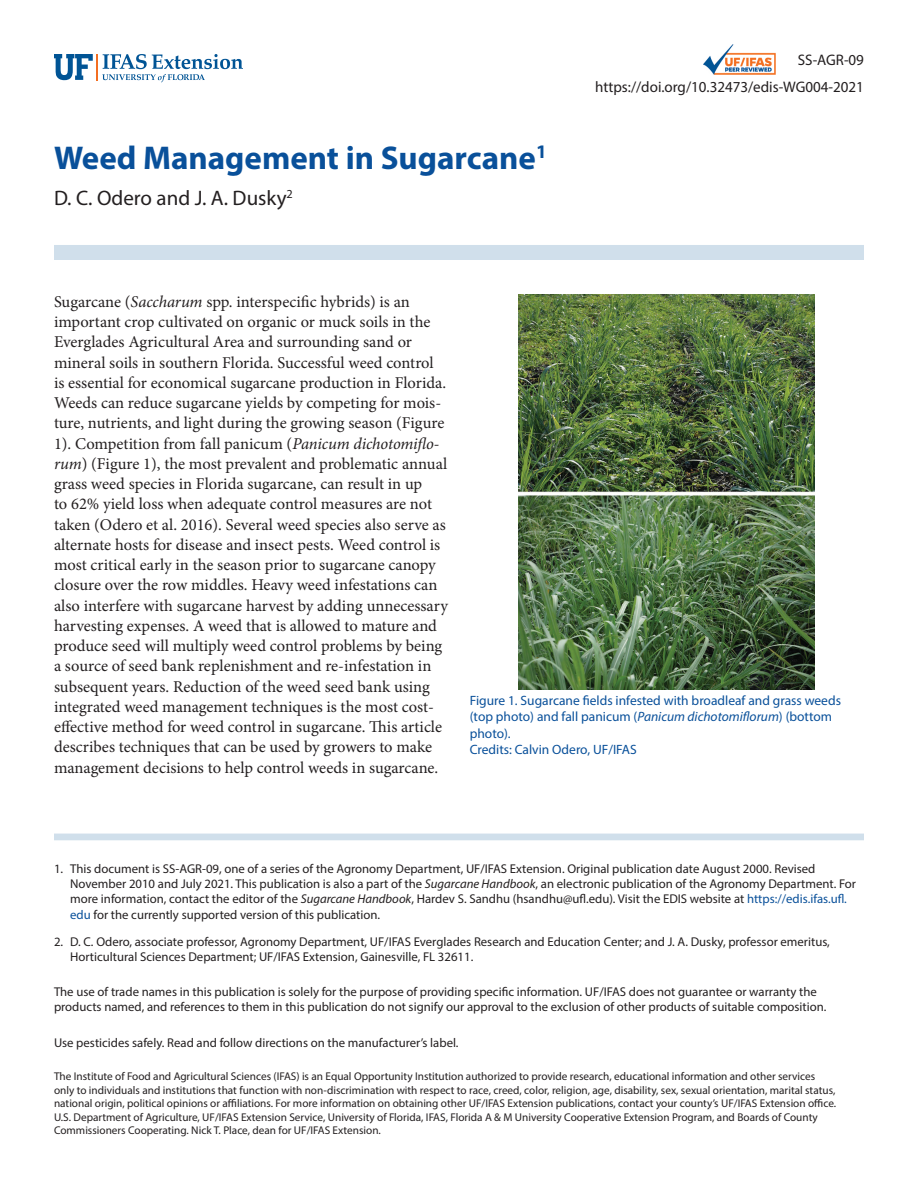
<style>
.page{position:relative;width:918px;height:1188px;background:#fff}
.page>*{position:absolute;margin:0;border:0;box-sizing:border-box;transform-origin:0 0}
.TitleRegular{font:700 33px "Myriad Pro";color:#09509a}
.Author{font:21px "Myriad Pro";color:#231f20}
.Paragraph{font:16.5px/20.2px "Minion Pro";color:#231f20}
.PubNumber{font:15.3px "Myriad Pro";color:#231f20}
.t1{font:13.5px/16.5px "Myriad Pro";color:#09509a}
.LegalNotice{font:12.75px/15.3px "Myriad Pro";color:#231f20}
.Disclaimer{font:11.25px/13.5px "Myriad Pro";color:#231f20}
.s1{font-style:italic}
.s2{color:#09509a}
</style>
<div class="page">
<img style="left:703px;top:44px;width:72px;height:31px">
<svg style="left:54px;top:54px;width:189px;height:28px"></svg>
<div style="left:54px;top:245px;width:810px;height:15px;background:#d0dfeb"></div>
<div style="left:54px;top:834px;width:810px;height:6px;background:#d0dfeb"></div>
<img style="left:519px;top:295px;width:296px;height:394px">
<p class="TitleRegular" style="left:54px;top:136px;width:494px">Weed Management in Sugarcane<sup>1</sup></p>
<p class="Author" style="left:54px;top:185px;width:240px">D. C. Odero and J. A. Dusky<sup>2</sup></p>
<p class="PubNumber" style="left:798px;top:51px;width:68px">SS-AGR-09</p>
<p class="PubNumber" style="left:595px;top:78px;width:270px">https://doi.org/10.32473/edis-WG004-2021</p>
<p class="Paragraph" style="left:54px;top:292px;width:395px">Sugarcane (<span class="s1">Saccharum</span> spp. interspecific hybrids) is an important crop cultivated on organic or muck soils in the Everglades Agricultural Area and surrounding sand or mineral soils in southern Florida. Successful weed control is essential for economical sugarcane production in Florida.<br>Weeds can reduce sugarcane yields by competing for mois&shy;ture, nutrients, and light during the growing season (Figure 1). Competition from fall panicum (<span class="s1">Panicum dichotomiflo&shy;rum</span>) (Figure 1), the most prevalent and problematic annual grass weed species in Florida sugarcane, can result in up<br>to 62% yield loss when adequate control measures are not taken (Odero et al. 2016). Several weed species also serve as alternate hosts for disease and insect pests. Weed control is most critical early in the season prior to sugarcane canopy closure over the row middles. Heavy weed infestations can also interfere with sugarcane harvest by adding unnecessary harvesting expenses. A weed that is allowed to mature and produce seed will multiply weed control problems by being a source of seed bank replenishment and re-infestation in subsequent years. Reduction of the weed seed bank using integrated weed management techniques is the most cost&shy;effective method for weed control in sugarcane. This article describes techniques that can be used by growers to make management decisions to help control weeds in sugarcane.</p>
<p class="t1" style="left:470px;top:692px;width:373px">Figure 1. Sugarcane fields infested with broadleaf and grass weeds (top photo) and fall panicum (<span class="s1">Panicum dichotomiflorum</span>) (bottom photo).<br>Credits: Calvin Odero, UF/IFAS</p>
<p class="LegalNotice" style="left:70px;top:860px;width:787px;text-indent:-16px">1. This document is SS-AGR-09, one of a series of the Agronomy Department, UF/IFAS Extension. Original publication date August 2000. Revised November 2010 and July 2021. This publication is also a part of the <span class="s1">Sugarcane Handbook</span>, an electronic publication of the Agronomy Department. For more information, contact the editor of the <span class="s1">Sugarcane Handbook</span>, Hardev S. Sandhu (hsandhu@ufl.edu). Visit the EDIS website at <span class="s2">https://edis.ifas.ufl. edu</span> for the currently supported version of this publication.</p>
<p class="LegalNotice" style="left:70px;top:934px;width:761px;text-indent:-16px">2. D. C. Odero, associate professor, Agronomy Department, UF/IFAS Everglades Research and Education Center; and J. A. Dusky, professor emeritus,<br>Horticultural Sciences Department; UF/IFAS Extension, Gainesville, FL 32611.</p>
<p class="LegalNotice" style="left:54px;top:984px;width:774px">The use of trade names in this publication is solely for the purpose of providing specific information. UF/IFAS does not guarantee or warranty the products named, and references to them in this publication do not signify our approval to the exclusion of other products of suitable composition.</p>
<p class="LegalNotice" style="left:54px;top:1035px;width:406px">Use pesticides safely. Read and follow directions on the manufacturer’s label.</p>
<p class="Disclaimer" style="left:54px;top:1069px;width:784px">The Institute of Food and Agricultural Sciences (IFAS) is an Equal Opportunity Institution authorized to provide research, educational information and other services only to individuals and institutions that function with non-discrimination with respect to race, creed, color, religion, age, disability, sex, sexual orientation, marital status, national origin, political opinions or affiliations. For more information on obtaining other UF/IFAS Extension publications, contact your county’s UF/IFAS Extension office.<br>U.S. Department of Agriculture, UF/IFAS Extension Service, University of Florida, IFAS, Florida A &amp; M University Cooperative Extension Program, and Boards of County Commissioners Cooperating. Nick T. Place, dean for UF/IFAS Extension.</p>
</div>
